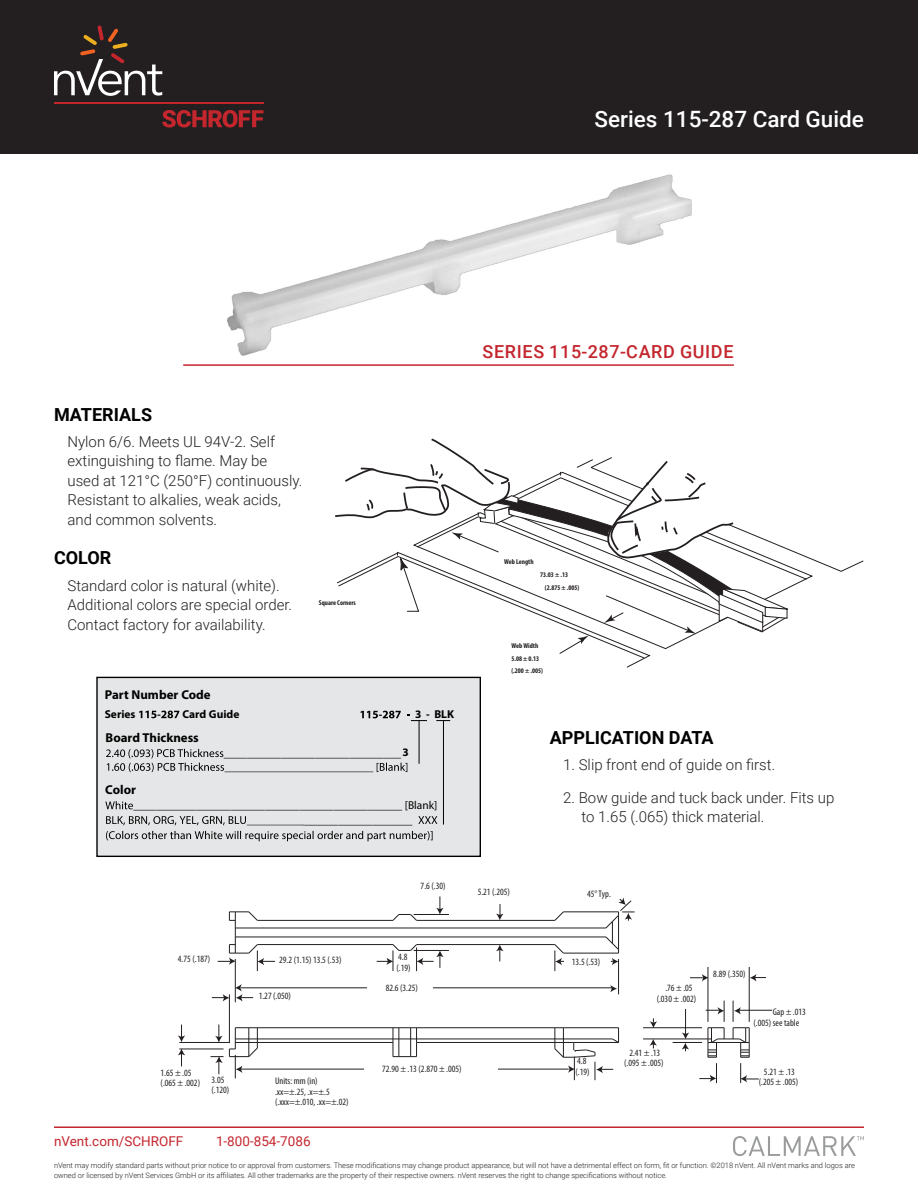
<style>
.page{position:relative;width:918px;height:1188px;background:#fff}
.page>*{position:absolute;margin:0;border:0;box-sizing:border-box;transform-origin:0 0}
.t1{font:500 22.5px "Roboto";color:#fff}
.BODY_COPY_HEAD{font:700 18px "Roboto";color:#000}
.t2{font:500 18px "Roboto";letter-spacing:.035em;color:#c4262e}
.Body_copy_INDENT{font:300 15px/19.5px "Roboto";color:#231f20}
.t3{font:13.5px "Roboto";color:#c4262e}
.t4{font:700 12.9px "Myriad Pro";color:#000}
.t5{font:11.4px "Myriad Pro";color:#000}
.t6{font:700 11.4px "Myriad Pro";color:#000}
.t7{font:condensed 9.6px/10.5px "Myriad Pro";color:#231f20}
.t8{font:300 7.5px/10.5px "Roboto";color:#231f20}
.t9{font:700 condensed 7.05px/13px "Myriad Pro";color:#231f20}
.s1{font-weight:700}
</style>
<div class="page">
<div style="left:0;top:0;width:918px;height:153px;background:#231f20"></div>
<hr style="left:54px;top:1126px;width:810px;height:2px;background:#c4262e">
<svg style="left:162px;top:110px;width:102px;height:18px"></svg>
<hr style="left:54px;top:102px;width:210px;height:1px;background:#c4262d">
<svg style="left:54px;top:26px;width:108px;height:70px"></svg>
<svg style="left:733px;top:1136px;width:131px;height:20px"></svg>
<img style="left:227px;top:174px;width:465px;height:182px">
<hr style="left:183px;top:364px;width:551px;height:2px;background:#c4262e">
<svg style="left:335px;top:438px;width:528px;height:230px"></svg>
<hr style="left:241px;top:1069px;width:328px;height:1px;background:#231f20">
<div style="left:364px;top:1063px;width:134px;height:13px;background:#fff"></div>
<hr style="left:235px;top:959px;width:1px;height:43px;background:#231f20">
<hr style="left:229px;top:994px;width:1px;height:49px;background:#231f20">
<hr style="left:618px;top:959px;width:1px;height:35px;background:#231f20">
<hr style="left:708px;top:967px;width:1px;height:55px;background:#231f20">
<hr style="left:749px;top:967px;width:1px;height:55px;background:#231f20">
<hr style="left:643px;top:1027px;width:59px;height:1px;background:#231f20">
<hr style="left:643px;top:1039px;width:69px;height:1px;background:#231f20">
<hr style="left:179px;top:1049px;width:45px;height:1px;background:#231f20">
<hr style="left:179px;top:1042px;width:50px;height:1px;background:#231f20">
<svg style="left:393px;top:1027px;width:24px;height:30px"></svg>
<hr style="left:417px;top:1042px;width:138px;height:1px;background:#231f20">
<hr style="left:417px;top:1027px;width:138px;height:1px;background:#231f20">
<hr style="left:257px;top:1042px;width:136px;height:1px;background:#231f20">
<hr style="left:257px;top:1027px;width:136px;height:1px;background:#231f20">
<hr style="left:235px;top:1039px;width:371px;height:1px;background:#231f20">
<svg style="left:392px;top:914px;width:25px;height:7px"></svg>
<hr style="left:417px;top:920px;width:138px;height:1px;background:#231f20">
<hr style="left:563px;top:912px;width:56px;height:1px;background:#231f20">
<hr style="left:235px;top:928px;width:371px;height:1px;background:#231f20">
<hr style="left:257px;top:920px;width:136px;height:1px;background:#231f20">
<svg style="left:554px;top:911px;width:10px;height:10px"></svg>
<hr style="left:235px;top:937px;width:371px;height:1px;background:#231f20">
<hr style="left:563px;top:953px;width:56px;height:1px;background:#231f20">
<hr style="left:417px;top:944px;width:138px;height:1px;background:#231f20">
<hr style="left:257px;top:944px;width:136px;height:1px;background:#231f20">
<hr style="left:414px;top:914px;width:35px;height:1px;background:#231f20">
<hr style="left:414px;top:950px;width:35px;height:1px;background:#231f20">
<hr style="left:241px;top:988px;width:371px;height:1px;background:#231f20">
<svg style="left:610px;top:985px;width:7px;height:7px"></svg>
<svg style="left:218px;top:911px;width:57px;height:60px"></svg>
<svg style="left:554px;top:944px;width:10px;height:27px"></svg>
<svg style="left:690px;top:974px;width:19px;height:7px"></svg>
<svg style="left:750px;top:974px;width:16px;height:7px"></svg>
<hr style="left:738px;top:1010px;width:34px;height:1px;background:#231f20">
<svg style="left:650px;top:1039px;width:7px;height:9px"></svg>
<svg style="left:650px;top:1018px;width:7px;height:10px"></svg>
<svg style="left:673px;top:1001px;width:86px;height:82px"></svg>
<svg style="left:554px;top:1027px;width:65px;height:53px"></svg>
<svg style="left:377px;top:944px;width:67px;height:27px"></svg>
<svg style="left:436px;top:896px;width:8px;height:18px"></svg>
<svg style="left:496px;top:945px;width:8px;height:16px"></svg>
<svg style="left:496px;top:904px;width:8px;height:16px"></svg>
<svg style="left:178px;top:1049px;width:7px;height:17px"></svg>
<svg style="left:178px;top:1025px;width:7px;height:17px"></svg>
<svg style="left:211px;top:1025px;width:47px;height:53px"></svg>
<div style="left:367px;top:982px;width:66px;height:14px;background:#fff"></div>
<svg style="left:605px;top:898px;width:30px;height:67px"></svg>
<svg style="left:212px;top:994px;width:17px;height:8px"></svg>
<svg style="left:235px;top:984px;width:18px;height:18px"></svg>
<div style="left:97px;top:677px;width:383px;height:179px;background:#e5e6e7"></div>
<div style="left:96px;top:677px;width:385px;height:180px;border:1px solid #000"></div>
<svg style="left:139px;top:711px;width:40px;height:7px"></svg>
<svg style="left:360px;top:711px;width:41px;height:7px"></svg>
<svg style="left:105px;top:801px;width:28px;height:8px"></svg>
<svg style="left:106px;top:816px;width:198px;height:9px"></svg>
<svg style="left:418px;top:816px;width:19px;height:8px"></svg>
<svg style="left:106px;top:831px;width:324px;height:10px"></svg>
<hr style="left:419px;top:721px;width:1px;height:43px;background:#000">
<hr style="left:443px;top:721px;width:1px;height:104px;background:#000">
<svg style="left:407px;top:715px;width:20px;height:6px"></svg>
<svg style="left:436px;top:720px;width:14px;height:1px"></svg>
<svg style="left:106px;top:749px;width:301px;height:23px"></svg>
<h1 class="t1" style="left:594px;top:103px;width:271px">Series 115-287 Card Guide</h1>
<p class="BODY_COPY_HEAD" style="left:54px;top:402px;width:100px">MATERIALS</p>
<p class="Body_copy_INDENT" style="left:68px;top:431px;width:209px">Nylon 6/6. Meets UL 94V-2. Self</p>
<p class="Body_copy_INDENT" style="left:68px;top:451px;width:201px">extinguishing to flame. May be</p>
<p class="Body_copy_INDENT" style="left:68px;top:470px;width:236px">used at 121°C (250°F) continuously.<br>Resistant to alkalies, weak acids, and common solvents.</p>
<p class="BODY_COPY_HEAD" style="left:54px;top:545px;width:59px">COLOR</p>
<p class="Body_copy_INDENT" style="left:68px;top:575px;width:226px">Standard color is natural (white).<br>Additional colors are special order.<br>Contact factory for availability.</p>
<p class="t9" style="left:319px;top:596px;width:38px">Square Corners</p>
<p class="t4" style="left:105px;top:686px;width:107px">Part Number Code</p>
<p class="t6" style="left:105px;top:707px;width:32px">Series</p>
<p class="t6" style="left:182px;top:707px;width:59px">Card Guide</p>
<p class="t6" style="left:415px;top:707px;width:41px">3 - BLK</p>
<p class="t4" style="left:106px;top:729px;width:95px">Board Thickness</p>
<p class="t5" style="left:224px;top:746px;width:186px">_______________________________<span class="s1">3</span></p>
<p class="t4" style="left:105px;top:781px;width:32px">Color</p>
<p class="t5" style="left:133px;top:798px;width:305px">_______________________________________________ [Blank]</p>
<p class="t5" style="left:304px;top:813px;width:110px">___________________</p>
<p class="t5" style="left:430px;top:828px;width:5px">]</p>
<p class="t7" style="left:421px;top:881px;width:26px">7.6 (.30)</p>
<p class="t2" style="left:483px;top:339px;width:252px">SERIES 115-287-CARD GUIDE</p>
<p class="t9" style="left:504px;top:555px;width:31px">Web Length</p>
<p class="t9" style="left:545px;top:568px;width:36px;text-indent:-5px">73.03 ± .13 (2.875 ± .005)</p>
<p class="t9" style="left:511px;top:638px;width:33px">WebWidth<br>5.08 ± 0.13 (.200 ± .005)</p>
<p class="BODY_COPY_HEAD" style="left:550px;top:725px;width:165px">APPLICATION DATA</p>
<p class="Body_copy_INDENT" style="left:563px;top:754px;width:214px">1. Slip front end of guide on first.</p>
<p class="Body_copy_INDENT" style="left:581px;top:787px;width:254px;text-indent:-18px">2. Bow guide and tuck back under. Fits up to 1.65 (.065) thick material.</p>
<p class="t7" style="left:478px;top:886px;width:34px">5.21 (.205)</p>
<p class="t7" style="left:587px;top:888px;width:25px">45°Typ.</p>
<p class="t7" style="left:178px;top:953px;width:34px">4.75 (.187)</p>
<p class="t7" style="left:279px;top:955px;width:64px">29.2 (1.15) 13.5 (.53)</p>
<p class="t7" style="left:396px;top:952px;width:16px">4.8 (.19)</p>
<p class="t7" style="left:572px;top:956px;width:30px">13.5 (.53)</p>
<p class="t7" style="left:713px;top:968px;width:34px">8.89 (.350)</p>
<p class="t7" style="left:259px;top:990px;width:34px">1.27 (.050)</p>
<p class="t7" style="left:386px;top:982px;width:34px">82.6 (3.25)</p>
<p class="t7" style="left:657px;top:983px;width:41px;text-align:center">.76 ± .05 (.030 ± .002)</p>
<p class="t7" style="left:753px;top:1007px;width:54px;text-indent:19px">Gap ± .013 (.005) see table</p>
<p class="t7" style="left:629px;top:1047px;width:32px">2.41 ± .13</p>
<p class="t7" style="left:161px;top:1067px;width:41px">1.65 ± .05 (.065 ± .002)</p>
<p class="t7" style="left:212px;top:1074px;width:19px">3.05 (.120)</p>
<p class="t7" style="left:275px;top:1076px;width:75px">Units: mm (in) .xx=±.25, .x=±.5 (.xxx=±.010, .xx=±.02)</p>
<p class="t7" style="left:382px;top:1063px;width:81px">72.90 ± .13 (2.870 ± .005)</p>
<p class="t7" style="left:577px;top:1056px;width:11px">4.8</p>
<p class="t7" style="left:624px;top:1057px;width:41px">(.095 ± .005)</p>
<p class="t7" style="left:575px;top:1066px;width:16px">(.19)</p>
<p class="t7" style="left:759px;top:1066px;width:41px;text-align:center">5.21 ± .13 (.205 ± .005)</p>
<h3 class="t3" style="left:54px;top:1132px;width:131px">nVent.com/SCHROFF</h3>
<h3 class="t3" style="left:216px;top:1132px;width:96px">1-800-854-7086</h3>
<p class="t8" style="left:54px;top:1160px;width:803px">nVent may modify standard parts without prior notice to or approval from customers. These modifications may change product appearance, but will not have a detrimental effect on form, fit or function. ©2018 nVent. All nVent marks and logos are owned or licensed by nVent Services GmbH or its affiliates. All other trademarks are the property of their respective owners. nVent reserves the right to change specifications without notice.</p>
</div>
